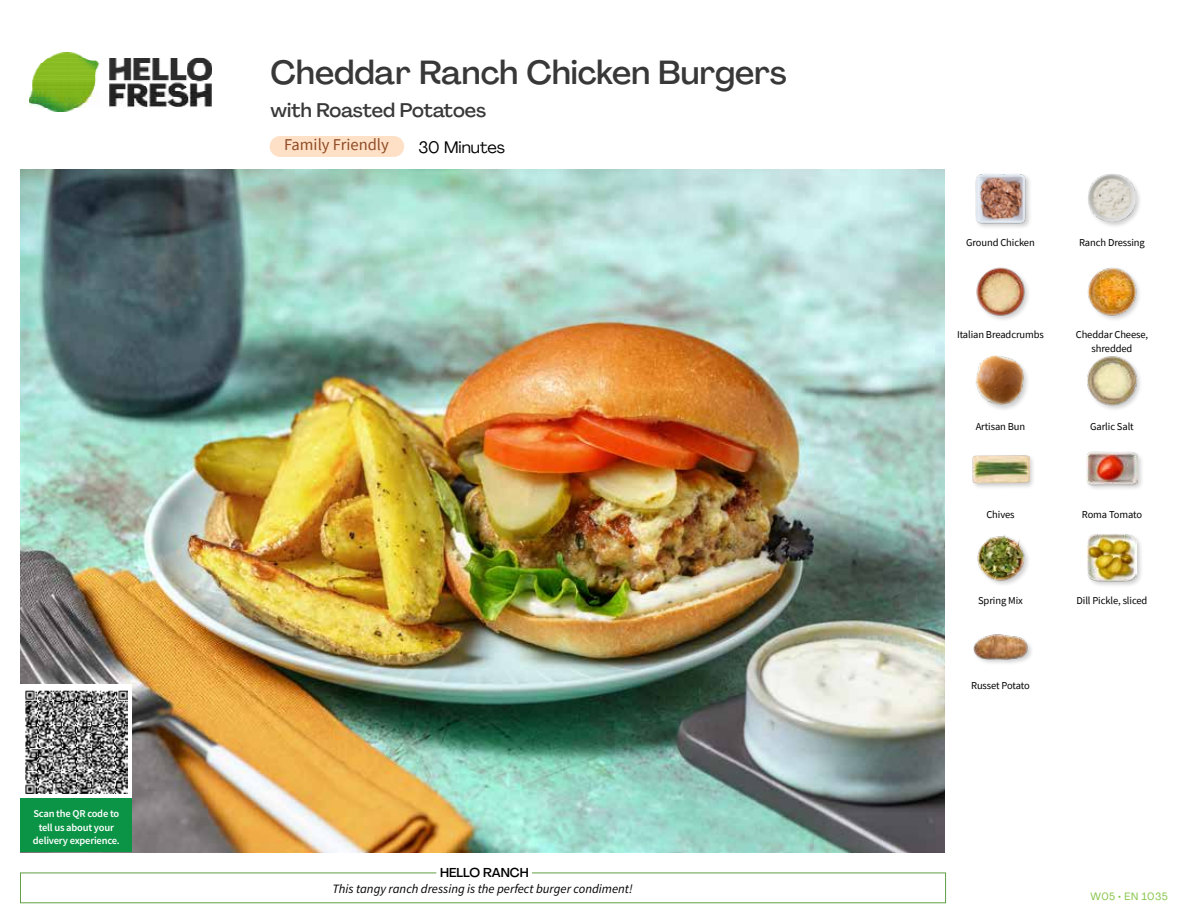
<style>
.page{position:relative;width:1188px;height:918px;background:#fff}
.page>*{position:absolute;margin:0;border:0;box-sizing:border-box;transform-origin:0 0}
.t1{font:500 33px "Agrandir";color:#383839}
.t2{font:500 19.5px "Agrandir";letter-spacing:-.005em;color:#383839}
.t3{font:16.5px "Source Sans Pro";color:#8e4b25}
.t4{font:16.5px "Agrandir";color:#000}
.t5{font:italic 12.75px "Source Sans Pro";color:#000}
.t6{font:500 12.75px "Agrandir";color:#000}
.t7{font:10.5px/13.5px "Source Sans Pro";letter-spacing:-.01em;color:#000;text-align:center}
.t8{font:600 10.5px/13.5px "Source Sans Pro";letter-spacing:-.02em;color:#fff;text-align:center}
.t9{font:10.5px "Agrandir";letter-spacing:.05em;color:#82c341}
</style>
<div class="page">
<img style="left:30px;top:53px;width:181px;height:59px">
<div style="left:20px;top:873px;width:926px;height:30px;border:1px solid #609f43"></div>
<div style="left:436px;top:865px;width:96px;height:15px;background:#fff"></div>
<img style="left:21px;top:170px;width:924px;height:682px">
<div style="left:270px;top:136px;width:134px;height:21px;background:#fee0c6;border-radius:10px"></div>
<div style="left:973px;top:633px;width:61px;height:33px;background:#000;opacity:.2"></div>
<img style="left:973px;top:633px;width:56px;height:29px">
<div style="left:1086px;top:533px;width:58px;height:56px;background:#000;opacity:.2"></div>
<img style="left:1087px;top:533px;width:50px;height:50px">
<img style="left:977px;top:535px;width:51px;height:50px">
<div style="left:1085px;top:451px;width:60px;height:41px;background:#000;opacity:.2"></div>
<img style="left:1086px;top:451px;width:52px;height:41px">
<div style="left:972px;top:454px;width:63px;height:37px;background:#000;opacity:.2"></div>
<img style="left:972px;top:454px;width:57px;height:37px">
<img style="left:1087px;top:356px;width:53px;height:53px">
<div style="left:975px;top:355px;width:55px;height:57px;background:#000;opacity:.2"></div>
<img style="left:976px;top:356px;width:49px;height:49px">
<img style="left:1087px;top:267px;width:52px;height:53px">
<img style="left:976px;top:267px;width:53px;height:53px">
<div style="left:1086px;top:173px;width:57px;height:55px;background:#000;opacity:.2"></div>
<img style="left:1087px;top:174px;width:49px;height:49px">
<div style="left:975px;top:173px;width:57px;height:57px;background:#f8f8f8"></div>
<img style="left:975px;top:174px;width:54px;height:53px">
<div style="left:21px;top:684px;width:111px;height:115px;background:#fff"></div>
<img style="left:25px;top:691px;width:103px;height:102px">
<div style="left:21px;top:798px;width:111px;height:54px;background:#0b9446"></div>
<h1 class="t1" style="left:271px;top:52px;width:518px">Cheddar Ranch Chicken Burgers</h1>
<h2 class="t2" style="left:271px;top:98px;width:217px">with Roasted Potatoes</h2>
<h3 class="t3" style="left:284px;top:134px;width:106px">Family Friendly</h3>
<h3 class="t4" style="left:418px;top:137px;width:88px">30 Minutes</h3>
<p class="t8" style="left:33px;top:807px;width:88px">Scan the QR code to tell us about your delivery experience.</p>
<p class="t6" style="left:440px;top:864px;width:90px">HELLO RANCH</p>
<p class="t5" style="left:332px;top:881px;width:302px">This tangy ranch dressing is the perfect burger condiment!</p>
<p class="t7" style="left:966px;top:236px;width:70px">Ground Chicken</p>
<p class="t7" style="left:1079px;top:236px;width:67px">Ranch Dressing</p>
<p class="t7" style="left:957px;top:328px;width:88px">Italian Breadcrumbs</p>
<p class="t7" style="left:1076px;top:328px;width:74px">Cheddar Cheese, shredded</p>
<p class="t7" style="left:976px;top:420px;width:51px">Artisan Bun</p>
<p class="t7" style="left:1090px;top:420px;width:45px">Garlic Salt</p>
<p class="t7" style="left:986px;top:507px;width:30px">Chives</p>
<p class="t7" style="left:1082px;top:507px;width:62px">Roma Tomato</p>
<p class="t7" style="left:978px;top:593px;width:46px">Spring Mix</p>
<p class="t7" style="left:1077px;top:593px;width:72px">Dill Pickle, sliced</p>
<p class="t7" style="left:971px;top:679px;width:60px">Russet Potato</p>
<p class="t9" style="left:1090px;top:890px;width:79px">W05 • EN 1035</p>
</div>
